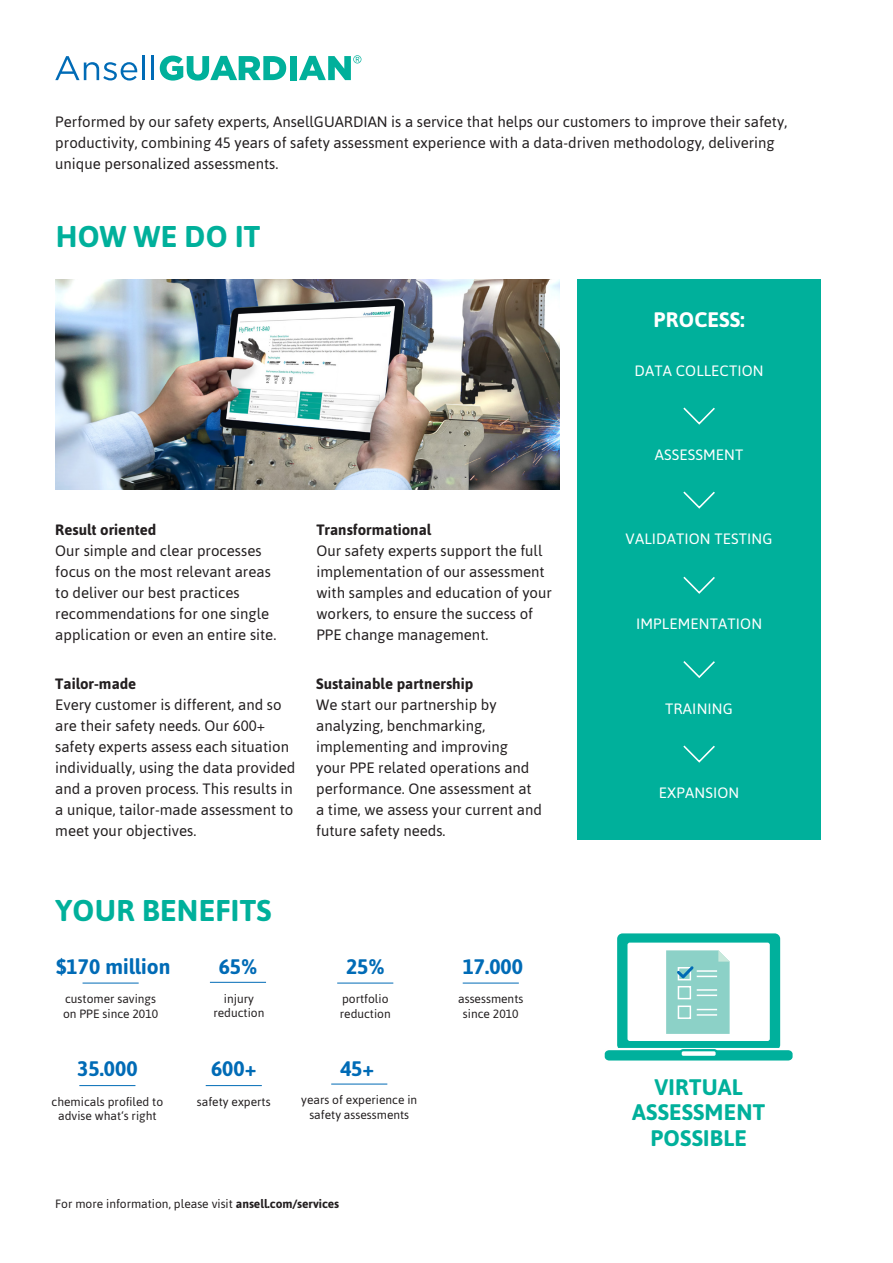
<style>
.page{position:relative;width:893px;height:1263px;background:#fff}
.page>*{position:absolute;margin:0;border:0;box-sizing:border-box;transform-origin:0 0}
.t1{font:700 30px "Asap";letter-spacing:.01em;color:#00b09b}
.t2{font:700 22.5px/25.5px "Asap";letter-spacing:.01em;color:#00b09b;text-align:center}
.t3{font:700 21px "Asap";color:#006bb6}
.t4{font:700 21px "Asap";letter-spacing:.01em;color:#fff}
.t5{font:15px/21px "Asap";color:#231f20}
.t6{font:15px "Asap";letter-spacing:.01em;color:#fff}
.t7{font:700 15px "Asap";color:#231f20}
.t8{font:12px/14.4px "Asap";color:#231f20;text-align:center}
.s1{font-weight:700}
</style>
<div class="page">
<svg style="left:55px;top:56px;width:82px;height:25px"></svg>
<hr style="left:142px;top:55px;width:3px;height:25px;background:#006bb6">
<hr style="left:151px;top:55px;width:3px;height:25px;background:#006bb6">
<svg style="left:160px;top:56px;width:126px;height:25px"></svg>
<div style="left:290px;top:56px;width:6px;height:24px;background:#00b09b"></div>
<svg style="left:299px;top:55px;width:62px;height:25px"></svg>
<hr style="left:210px;top:982px;width:56px;height:1px;background:#006bb6">
<hr style="left:331px;top:1083px;width:56px;height:1px;background:#006bb6">
<hr style="left:337px;top:982px;width:56px;height:1px;background:#006bb6">
<hr style="left:206px;top:1085px;width:56px;height:1px;background:#006bb6">
<hr style="left:463px;top:982px;width:56px;height:1px;background:#006bb6">
<hr style="left:79px;top:1085px;width:56px;height:1px;background:#006bb6">
<hr style="left:83px;top:982px;width:56px;height:1px;background:#006bb6">
<img style="left:55px;top:279px;width:505px;height:210px">
<div style="left:578px;top:279px;width:243px;height:560px;background:#00b09b"></div>
<svg style="left:683px;top:407px;width:32px;height:18px"></svg>
<svg style="left:683px;top:491px;width:32px;height:18px"></svg>
<svg style="left:683px;top:576px;width:32px;height:18px"></svg>
<svg style="left:683px;top:661px;width:32px;height:17px"></svg>
<svg style="left:683px;top:745px;width:32px;height:18px"></svg>
<div style="left:617px;top:933px;width:163px;height:117px;background:#00b09c;border-radius:5px"></div>
<svg style="left:604px;top:1048px;width:189px;height:13px"></svg>
<div style="left:680px;top:1050px;width:37px;height:7px;background:#fff;border-radius:3px"></div>
<div style="left:679px;top:1049px;width:39px;height:9px;border:2px solid #00b09c;border-radius:3px"></div>
<div style="left:627px;top:942px;width:143px;height:99px;background:#fff;border-radius:2px"></div>
<svg style="left:666px;top:950px;width:64px;height:84px"></svg>
<p class="t5" style="left:55px;top:110px;width:733px">Performed by our safety experts, AnsellGUARDIAN is a service that helps our customers to improve their safety, productivity, combining 45 years of safety assessment experience with a data-driven methodology, delivering unique personalized assessments.</p>
<p class="t1" style="left:55px;top:217px;width:206px">HOW WE DO IT</p>
<p class="t7" style="left:55px;top:520px;width:103px">Result oriented</p>
<p class="t5" style="left:55px;top:540px;width:223px">Our simple and clear processes focus on the most relevant areas to deliver our best practices recommendations for one single application or even an entire site.</p>
<p class="t7" style="left:55px;top:674px;width:83px">Tailor-made</p>
<p class="t5" style="left:55px;top:694px;width:242px">Every customer is different, and so are their safety needs. Our 600+ safety experts assess each situation individually, using the data provided and a proven process. This results in a unique, tailor-made assessment to meet your objectives.</p>
<p class="t7" style="left:316px;top:520px;width:116px">Transformational</p>
<p class="t5" style="left:316px;top:540px;width:237px">Our safety experts support the full implementation of our assessment with samples and education of your workers, to ensure the success of<br>PPE change management.</p>
<p class="t7" style="left:316px;top:674px;width:159px">Sustainable partnership</p>
<p class="t5" style="left:316px;top:694px;width:227px">We start our partnership by analyzing, benchmarking, implementing and improving<br>your PPE related operations and performance. One assessment at a time, we assess your current and future safety needs.</p>
<p class="t1" style="left:55px;top:891px;width:217px">YOUR BENEFITS</p>
<p class="t3" style="left:56px;top:952px;width:116px">$170 million</p>
<p class="t8" style="left:63px;top:991px;width:97px;text-align:left">customer savings on PPE since 2010</p>
<p class="t3" style="left:219px;top:953px;width:40px">65%</p>
<p class="t8" style="left:213px;top:991px;width:52px">injury reduction</p>
<p class="t3" style="left:346px;top:952px;width:40px">25%</p>
<p class="t8" style="left:342px;top:991px;width:48px">portfolio</p>
<p class="t8" style="left:340px;top:1006px;width:52px">reduction</p>
<p class="t3" style="left:463px;top:952px;width:62px">17.000</p>
<p class="t8" style="left:458px;top:991px;width:67px">assessments</p>
<p class="t8" style="left:463px;top:1006px;width:57px">since 2010</p>
<p class="t3" style="left:77px;top:1054px;width:62px">35.000</p>
<p class="t8" style="left:52px;top:1094px;width:113px">chemicals profiled to advise what‘s right</p>
<p class="t3" style="left:211px;top:1054px;width:47px">600+</p>
<p class="t8" style="left:197px;top:1094px;width:75px">safety experts</p>
<p class="t3" style="left:340px;top:1054px;width:36px">45+</p>
<p class="t8" style="left:301px;top:1092px;width:118px">years of experience in safety assessments</p>
<p class="t8" style="left:55px;top:1196px;width:285px">For more information, please visit <span class="s1">ansell.com/services</span></p>
<p class="t4" style="left:654px;top:305px;width:93px">PROCESS:</p>
<p class="t6" style="left:635px;top:361px;width:131px">DATA COLLECTION</p>
<p class="t6" style="left:655px;top:445px;width:90px">ASSESSMENT</p>
<p class="t6" style="left:626px;top:529px;width:149px">VALIDATION TESTING</p>
<p class="t6" style="left:636px;top:614px;width:128px">IMPLEMENTATION</p>
<p class="t6" style="left:665px;top:699px;width:69px">TRAINING</p>
<p class="t6" style="left:659px;top:783px;width:82px">EXPANSION</p>
<p class="t2" style="left:632px;top:1073px;width:134px">VIRTUAL<br>ASSESSMENT<br>POSSIBLE</p>
</div>
